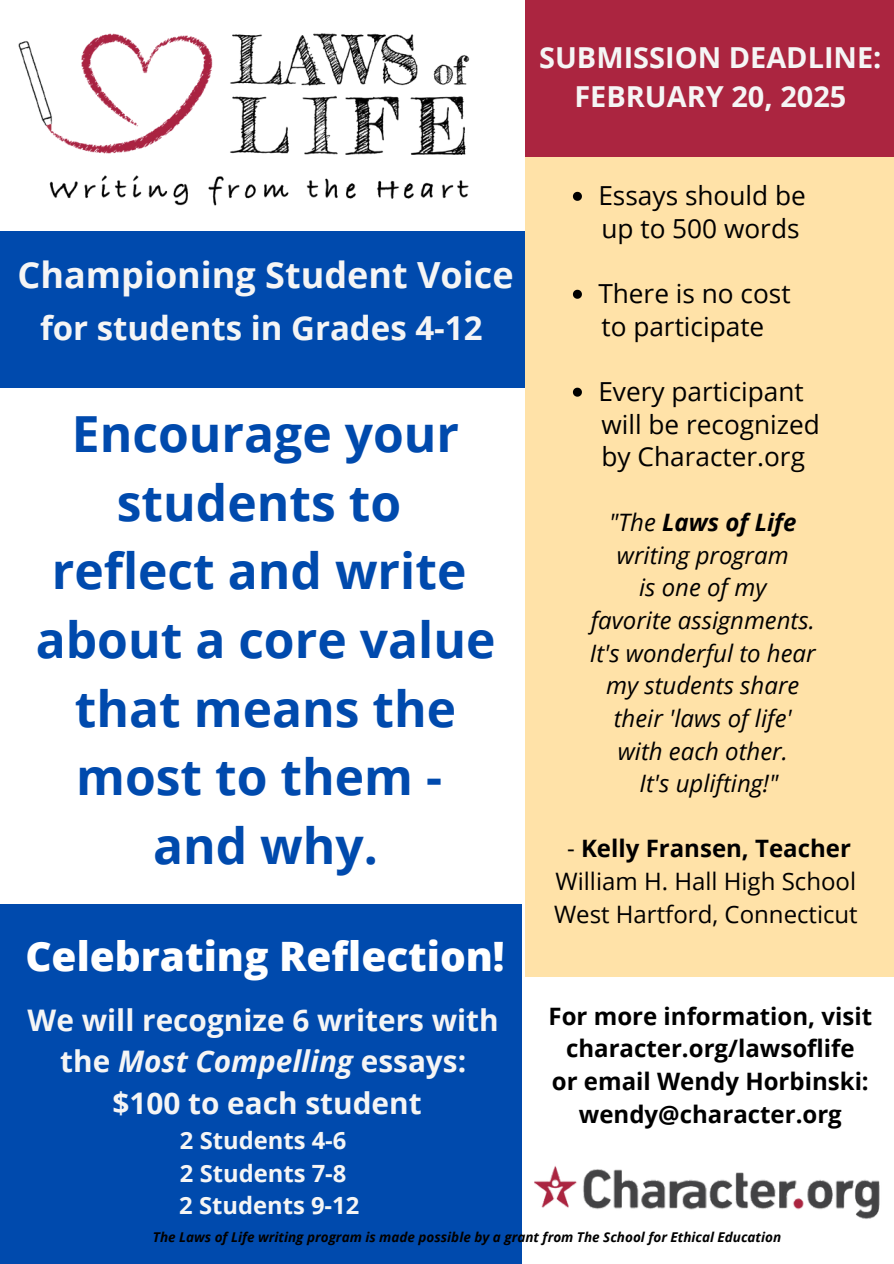
<style>
.page{position:relative;width:894px;height:1264px;background:#fff}
.page>*{position:absolute;margin:0;border:0;box-sizing:border-box;transform-origin:0 0}
.t1{font:700 49.8px/68.7px "Open Sans";color:#004aad;text-align:center}
.t2{font:800 40.5px "Open Sans";color:#fff}
.t3{font:700 36px "Open Sans";color:#f5f5f5}
.t4{font:700 33px "Open Sans";color:#f5f5f5}
.t5{font:700 29.7px/41.7px "Open Sans";color:#f5f5f5;text-align:center}
.t6{font:700 28.95px/39.3px "Open Sans";color:#f5f5f5;text-align:center}
.t7{font:26.25px "Open Sans";color:#000}
.t8{font:italic 24px "Open Sans";color:#000}
.t9{font:700 24px/32.7px "Open Sans";color:#000;text-align:center}
.t10{font:24px "Open Sans";color:#000}
.t11{font:italic 700 24px "Open Sans";color:#000}
.t12{font:700 23.7px/32.7px "Open Sans";color:#f5f5f5}
.t13{font:italic 700 13.5px "Open Sans";color:#000}
.s1{font-style:italic}
.s2{font-weight:400}
</style>
<div class="page">
<div style="left:525px;top:0;width:368px;height:976px;background:#ffe2a8"></div>
<div style="left:0;top:231px;width:525px;height:157px;background:#004aad"></div>
<div style="left:525px;top:0;width:368px;height:156px;background:#ab2540"></div>
<img style="left:521px;top:1157px;width:359px;height:69px">
<img style="left:18px;top:33px;width:452px;height:173px">
<div style="left:0;top:904px;width:521px;height:359px;background:#004aad"></div>
<svg style="left:572px;top:192px;width:9px;height:9px"></svg>
<svg style="left:572px;top:290px;width:9px;height:9px"></svg>
<svg style="left:572px;top:387px;width:9px;height:9px"></svg>
<p class="t6" style="left:539px;top:37px;width:344px">SUBMISSION DEADLINE:<br>FEBRUARY 20, 2025</p>
<p class="t3" style="left:17px;top:249px;width:497px">Championing Student Voice</p>
<p class="t4" style="left:40px;top:304px;width:444px">for students in Grades 4-12</p>
<p class="t1" style="left:36px;top:398px;width:461px">Encourage your students to reflect and write about a core value that means the most to them - and why.</p>
<p class="t2" style="left:25px;top:927px;width:480px">Celebrating Reflection!</p>
<p class="t5" style="left:28px;top:998px;width:472px">We will recognize 6 writers with the <span class="s1">Most Compelling</span> essays: $100 to each student</p>
<p class="t12" style="left:179px;top:1123px;width:181px">2 Students 4-6<br>2 Students 7-8<br>2 Students 9-12</p>
<p class="t7" style="left:598px;top:177px;width:209px">Essays should be</p>
<p class="t7" style="left:601px;top:210px;width:199px">up to 500 words</p>
<p class="t7" style="left:598px;top:275px;width:194px">There is no cost</p>
<p class="t7" style="left:601px;top:308px;width:164px">to participate</p>
<p class="t7" style="left:598px;top:373px;width:207px">Every participant</p>
<p class="t7" style="left:601px;top:406px;width:220px">will be recognized</p>
<h2 class="t7" style="left:601px;top:438px;width:205px">by Character.org</h2>
<p class="t11" style="left:608px;top:505px;width:189px"><span class="s2">"The</span> Laws of Life</p>
<p class="t8" style="left:616px;top:538px;width:173px">writing program</p>
<p class="t8" style="left:639px;top:570px;width:129px">is one of my</p>
<h4 class="t8" style="left:590px;top:603px;width:225px">favorite assignments.</h4>
<h3 class="t8" style="left:589px;top:636px;width:227px">It's wonderful to hear</h3>
<h1 class="t8" style="left:606px;top:668px;width:194px">my students share</h1>
<p class="t8" style="left:613px;top:701px;width:179px">their 'laws of life'</p>
<p class="t8" style="left:617px;top:734px;width:171px">with each other.</p>
<p class="t8" style="left:639px;top:766px;width:140px">It's uplifting!"</p>
<p class="t9" style="left:567px;top:831px;width:285px"><span class="s2">-</span> Kelly Fransen, Teacher</p>
<p class="t10" style="left:555px;top:864px;width:302px">William H. Hall High School</p>
<p class="t10" style="left:554px;top:897px;width:305px">West Hartford, Connecticut</p>
<h5 class="t9" style="left:548px;top:998px;width:325px">For more information, visit character.org/lawsoflife<br>or email Wendy Horbinski: wendy@character.org</h5>
<h6 class="t13" style="left:153px;top:1227px;width:629px">The Laws of Life writing program is made possible by a grant from The School for Ethical Education</h6>
</div>
